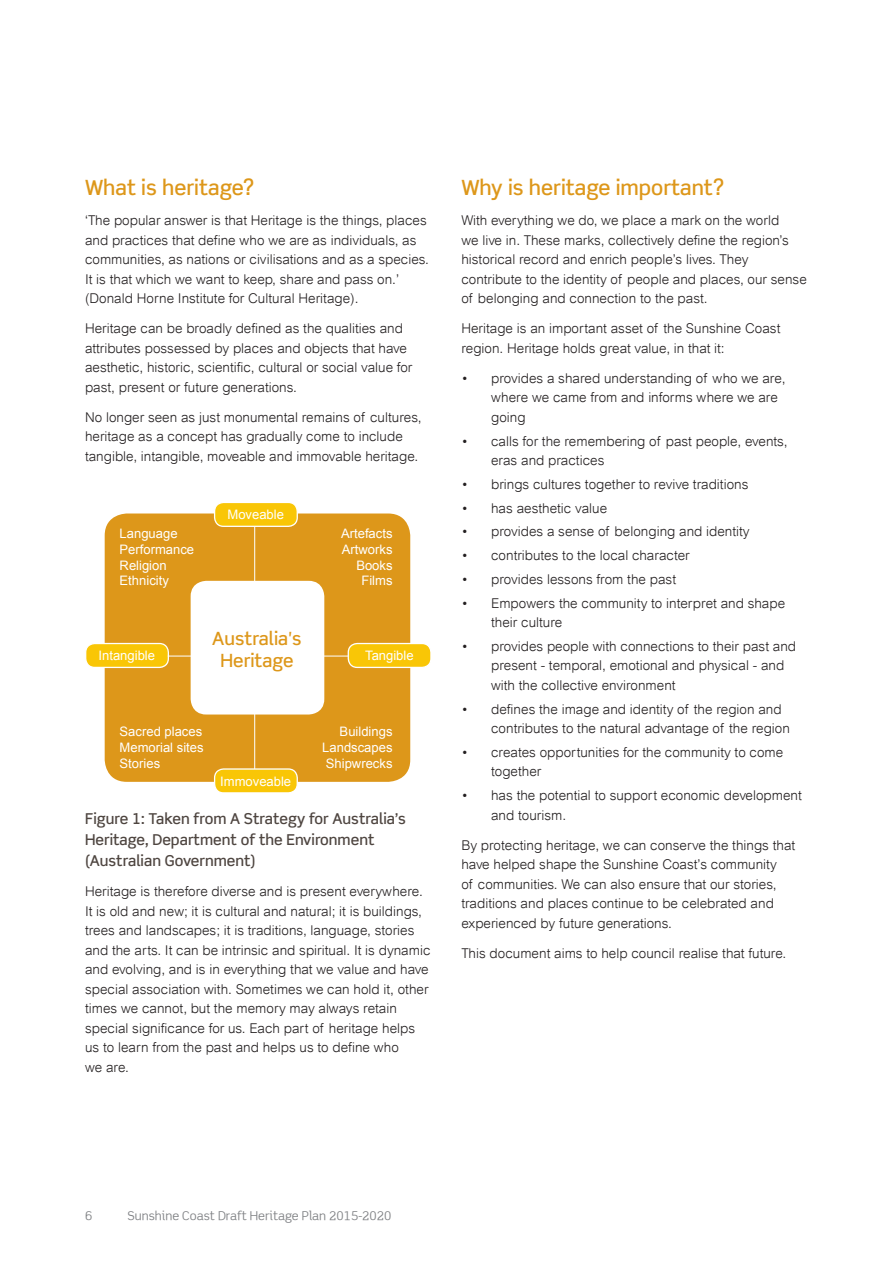
<style>
.page{position:relative;width:893px;height:1263px;background:#fff}
.page>*{position:absolute;margin:0;border:0;box-sizing:border-box;transform-origin:0 0}
.t1{font:500 21px "Scene Std";color:#dd971a}
.t2{font:500 18.3px/22.2px "Scene Std";color:#dd971a;text-align:center}
.t3{font:500 15px/21px "Scene Std";color:#4e4540}
.t4{font:300 13.5px/19.5px "Arial";color:#231f20}
.t5{font:13.05px/15.6px "Arial";color:#fff;text-align:justify}
.t6{font:12px "Scene Alt";color:#808285}
</style>
<div class="page">
<div style="left:105px;top:513px;width:305px;height:269px;background:#dd971a;border-radius:22px"></div>
<div style="left:191px;top:581px;width:133px;height:133px;background:#fff;border-radius:16px"></div>
<div style="left:348px;top:643px;width:83px;height:24px;background:#f9c606;border-radius:9px"></div>
<div style="left:348px;top:643px;width:84px;height:25px;border:1px solid #fff;border-radius:9px"></div>
<div style="left:86px;top:643px;width:82px;height:24px;background:#f9c606;border-radius:9px"></div>
<div style="left:85px;top:643px;width:84px;height:25px;border:1px solid #fff;border-radius:9px"></div>
<div style="left:215px;top:502px;width:82px;height:24px;background:#f9c606;border-radius:9px"></div>
<div style="left:214px;top:502px;width:84px;height:25px;border:1px solid #fff;border-radius:9px"></div>
<div style="left:215px;top:769px;width:82px;height:24px;background:#f9c606;border-radius:9px"></div>
<div style="left:214px;top:768px;width:84px;height:25px;border:1px solid #fff;border-radius:9px"></div>
<hr style="left:254px;top:526px;width:1px;height:242px;background:#fff">
<hr style="left:168px;top:656px;width:180px;height:1px;background:#fff">
<h1 class="t1" style="left:85px;top:174px;width:171px">What is heritage?</h1>
<p class="t4" style="left:85px;top:211px;width:345px">‘The popular answer is that Heritage is the things, places and practices that define who we are as individuals, as communities, as nations or civilisations and as a species.<br>It is that which we want to keep, share and pass on.’ (Donald Horne Institute for Cultural Heritage).</p>
<p class="t4" style="left:85px;top:319px;width:329px">Heritage can be broadly defined as the qualities and attributes possessed by places and objects that have aesthetic, historic, scientific, cultural or social value for past, present or future generations.</p>
<p class="t4" style="left:85px;top:407px;width:338px">No longer seen as just monumental remains of cultures, heritage as a concept has gradually come to include tangible, intangible, moveable and immovable heritage.</p>
<p class="t5" style="left:120px;top:526px;width:76px;text-align:left">Language<br>Performance<br>Religion<br>Ethnicity</p>
<p class="t5" style="left:227px;top:507px;width:58px">Moveable</p>
<p class="t5" style="left:341px;top:526px;width:53px;text-align:right">Artefacts<br>Artworks<br>Books<br>Films</p>
<h2 class="t2" style="left:212px;top:627px;width:91px">Australia's<br>Heritage</h2>
<p class="t5" style="left:99px;top:648px;width:58px">Intangible</p>
<p class="t5" style="left:365px;top:648px;width:50px">Tangible</p>
<p class="t5" style="left:120px;top:724px;width:85px">Sacred places Memorial sites Stories</p>
<p class="t5" style="left:220px;top:773px;width:72px">Immoveable</p>
<p class="t5" style="left:322px;top:724px;width:72px;text-indent:17px">Buildings Landscapes Shipwrecks</p>
<p class="t3" style="left:85px;top:808px;width:323px">Figure 1: Taken from A Strategy for Australia’s<br>Heritage, Department of the Environment (Australian Government)</p>
<p class="t4" style="left:85px;top:882px;width:347px">Heritage is therefore diverse and is present everywhere.<br>It is old and new; it is cultural and natural; it is buildings, trees and landscapes; it is traditions, language, stories and the arts. It can be intrinsic and spiritual. It is dynamic and evolving, and is in everything that we value and have special association with. Sometimes we can hold it, other times we cannot, but the memory may always retain special significance for us. Each part of heritage helps us to learn from the past and helps us to define who<br>we are.</p>
<h1 class="t1" style="left:461px;top:174px;width:264px">Why is heritage important?</h1>
<p class="t4" style="left:461px;top:211px;width:347px">With everything we do, we place a mark on the world<br>we live in. These marks, collectively define the region’s historical record and enrich people’s lives. They contribute to the identity of people and places, our sense of belonging and connection to the past.</p>
<p class="t4" style="left:461px;top:319px;width:321px">Heritage is an important asset of the Sunshine Coast region. Heritage holds great value, in that it:</p>
<p class="t4" style="left:491px;top:368px;width:296px;text-indent:-30px">• provides a shared understanding of who we are, where we came from and informs where we are going</p>
<p class="t4" style="left:491px;top:431px;width:298px;text-indent:-30px">• calls for the remembering of past people, events, eras and practices</p>
<p class="t4" style="left:461px;top:474px;width:289px">• brings cultures together to revive traditions</p>
<p class="t4" style="left:461px;top:498px;width:147px">• has aesthetic value</p>
<p class="t4" style="left:461px;top:522px;width:290px">• provides a sense of belonging and identity</p>
<p class="t4" style="left:461px;top:546px;width:230px">• contributes to the local character</p>
<p class="t4" style="left:461px;top:569px;width:216px">• provides lessons from the past</p>
<p class="t4" style="left:491px;top:593px;width:296px;text-indent:-30px">• Empowers the community to interpret and shape their culture</p>
<p class="t4" style="left:491px;top:636px;width:306px;text-indent:-30px">• provides people with connections to their past and present - temporal, emotional and physical - and with the collective environment</p>
<p class="t4" style="left:491px;top:699px;width:300px;text-indent:-30px">• defines the image and identity of the region and contributes to the natural advantage of the region</p>
<p class="t4" style="left:491px;top:742px;width:294px;text-indent:-30px">• creates opportunities for the community to come together</p>
<p class="t4" style="left:491px;top:785px;width:312px;text-indent:-30px">• has the potential to support economic development and tourism.</p>
<p class="t4" style="left:461px;top:835px;width:335px">By protecting heritage, we can conserve the things that have helped shape the Sunshine Coast’s community<br>of communities. We can also ensure that our stories, traditions and places continue to be celebrated and experienced by future generations.</p>
<p class="t4" style="left:461px;top:943px;width:326px">This document aims to help council realise that future.</p>
<p class="t6" style="left:85px;top:1208px;width:9px">6</p>
<p class="t6" style="left:128px;top:1208px;width:265px">Sunshine Coast Draft Heritage Plan 2015-2020</p>
</div>
